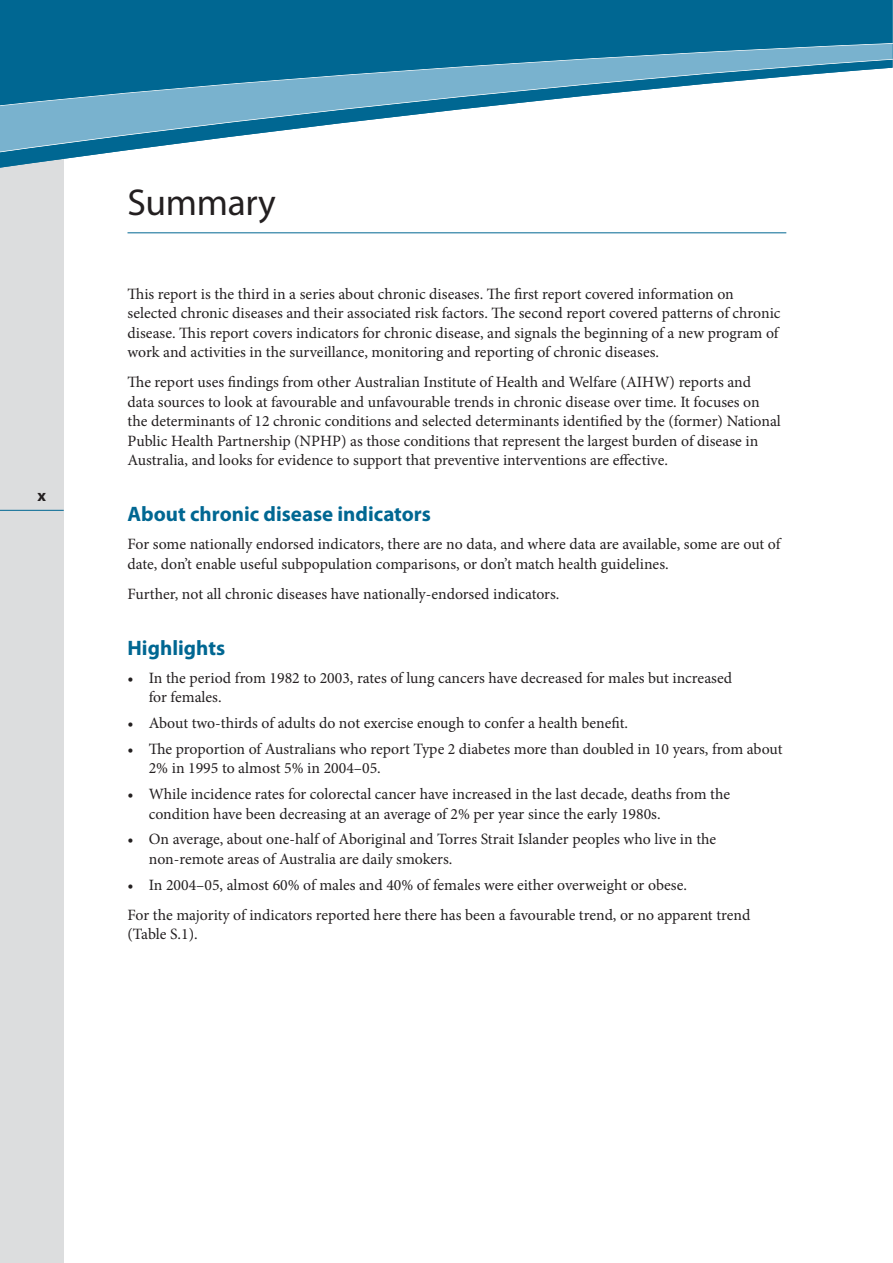
<style>
.page{position:relative;width:893px;height:1263px;background:#fff}
.page>*{position:absolute;margin:0;border:0;box-sizing:border-box;transform-origin:0 0}
.t1{font:37.5px "Myriad Pro";letter-spacing:-.01em;color:#231f20}
.t2{font:700 21px "Myriad Pro";color:#006792}
.t3{font:700 16.5px "Myriad Pro";color:#231f20}
.t4{font:15.75px/19.5px "Minion Pro";color:#231f20}
</style>
<div class="page">
<div style="left:0;top:131px;width:64px;height:1132px;background:#dcddde"></div>
<hr style="left:0;top:510px;width:64px;height:1px;background:#006792">
<svg style="left:0;top:0;width:892px;height:168px;fill:#006792"></svg>
<svg style="left:0;top:152px;width:892px;height:2px"></svg>
<hr style="left:127px;top:232px;width:659px;height:1px;background:#006792">
<svg style="left:0;top:106px;width:892px;height:46px"></svg>
<svg style="left:0;top:43px;width:892px;height:63px;background:#5098b7"></svg>
<svg style="left:892px;top:34px;width:1px;height:34px"></svg>
<p class="t3" style="left:38px;top:490px;width:10px">x</p>
<h1 class="t1" style="left:127px;top:189px;width:150px">Summary</h1>
<p class="t4" style="left:127px;top:285px;width:654px">This report is the third in a series about chronic diseases. The first report covered information on selected chronic diseases and their associated risk factors. The second report covered patterns of chronic disease. This report covers indicators for chronic disease, and signals the beginning of a new program of work and activities in the surveillance, monitoring and reporting of chronic diseases.</p>
<p class="t4" style="left:127px;top:374px;width:655px">The report uses findings from other Australian Institute of Health and Welfare (AIHW) reports and data sources to look at favourable and unfavourable trends in chronic disease over time. It focuses on the determinants of 12 chronic conditions and selected determinants identified by the (former) National Public Health Partnership (NPHP) as those conditions that represent the largest burden of disease in Australia, and looks for evidence to support that preventive interventions are effective.</p>
<h2 class="t2" style="left:127px;top:506px;width:305px">About chronic disease indicators</h2>
<p class="t4" style="left:127px;top:536px;width:654px">For some nationally endorsed indicators, there are no data, and where data are available, some are out of date, don’t enable useful subpopulation comparisons, or don’t match health guidelines.</p>
<p class="t4" style="left:127px;top:585px;width:433px">Further, not all chronic diseases have nationally-endorsed indicators.</p>
<h2 class="t2" style="left:127px;top:640px;width:99px">Highlights</h2>
<p class="t4" style="left:149px;top:669px;width:585px;text-indent:-21px">• In the period from 1982 to 2003, rates of lung cancers have decreased for males but increased for females.</p>
<p class="t4" style="left:127px;top:714px;width:502px">• About two-thirds of adults do not exercise enough to confer a health benefit.</p>
<p class="t4" style="left:149px;top:740px;width:635px;text-indent:-21px">• The proportion of Australians who report Type 2 diabetes more than doubled in 10 years, from about<br>2% in 1995 to almost 5% in 2004–05.</p>
<p class="t4" style="left:149px;top:786px;width:583px;text-indent:-21px">• While incidence rates for colorectal cancer have increased in the last decade, deaths from the condition have been decreasing at an average of 2% per year since the early 1980s.</p>
<p class="t4" style="left:149px;top:831px;width:569px;text-indent:-21px">• On average, about one-half of Aboriginal and Torres Strait Islander peoples who live in the non-remote areas of Australia are daily smokers.</p>
<p class="t4" style="left:127px;top:871px;width:624px;line-height:30.2px">• In 2004–05, almost 60% of males and 40% of females were either overweight or obese.<br>For the majority of indicators reported here there has been a favourable trend, or no apparent trend</p>
<p class="t4" style="left:127px;top:926px;width:72px">(Table S.1).</p>
</div>
